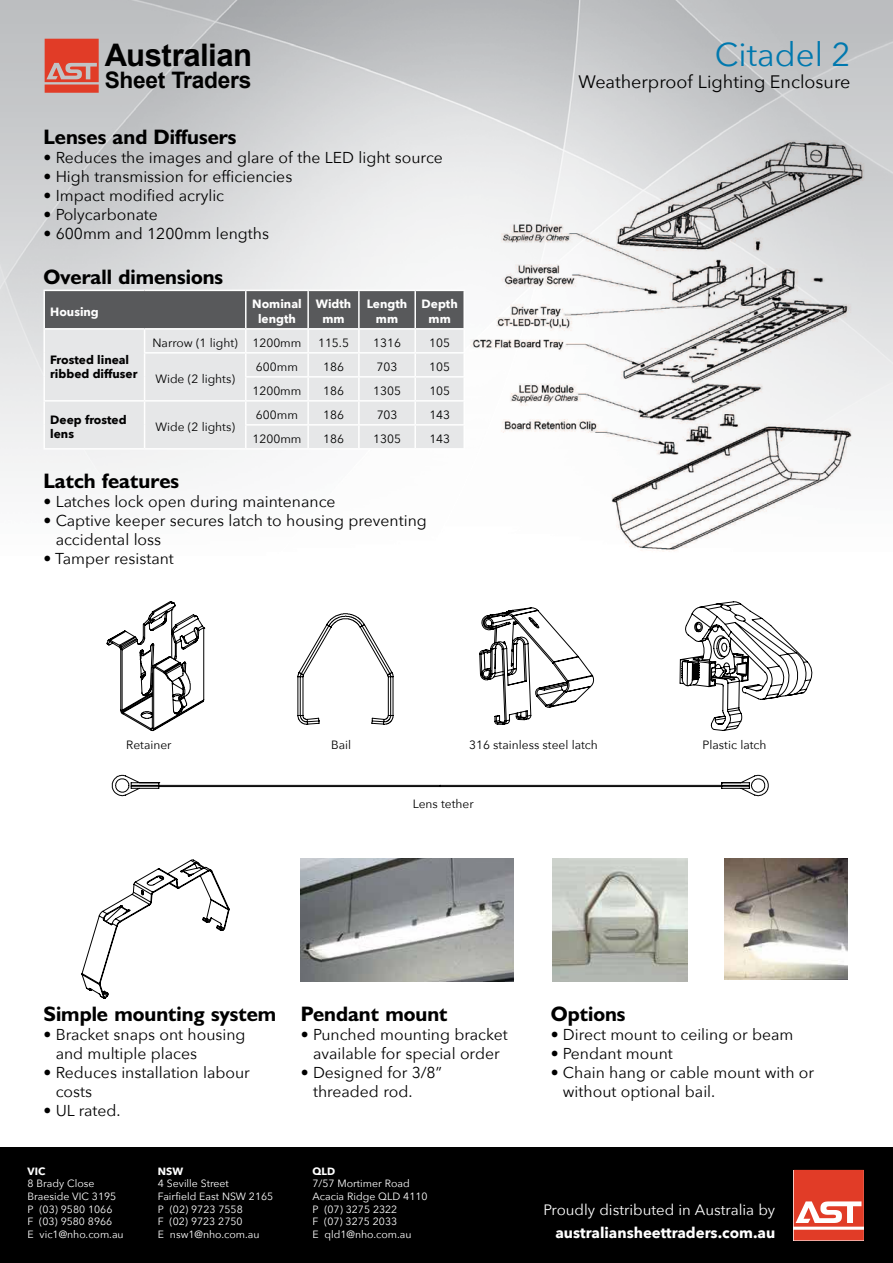
<style>
.page{position:relative;width:893px;height:1263px;background:#fff}
.page>*{position:absolute;margin:0;border:0;box-sizing:border-box;transform-origin:0 0}
.t1{font:33px "Avenir Next";color:#0078ae}
.t2{font:700 31.05px "Arial";letter-spacing:-.015em;color:#010101}
.t3{font:700 22.65px "Arial";letter-spacing:-.01em;color:#010101}
.t4{font:700 21px "Humanist 521 BT";color:#000}
.t5{font:18px "Avenir Next";color:#000}
.t6{font:15.75px/19px "Avenir Next";color:#000}
.t7{font:15px "Avenir Next";color:#fff}
.t8{font:700 15px "Avenir Next";color:#fff}
.t9{font:12px "Avenir Next";color:#000}
.t10{font:700 12px/14.4px "Avenir Next";color:#fff;text-align:center}
.t11{font:700 12px/14.4px "Avenir Next";color:#000}
.t12{font:10.5px/12.6px "Avenir Next";color:#fff}
.t13{font:700 10.5px "Avenir Next";color:#fff}
</style>
<div class="page">
<img style="left:0;top:0;width:893px;height:676px">
<div style="left:0;top:1147px;width:893px;height:116px;background:#000"></div>
<svg style="left:794px;top:1170px;width:70px;height:70px;background:#e76453"></svg>
<svg style="left:45px;top:39px;width:54px;height:54px;background:#da5848"></svg>
<svg style="left:81px;top:859px;width:149px;height:140px"></svg>
<img style="left:301px;top:859px;width:213px;height:122px">
<img style="left:724px;top:859px;width:123px;height:121px">
<img style="left:553px;top:859px;width:135px;height:122px">
<hr style="left:43px;top:290px;width:102px;height:1px;background:#fff">
<hr style="left:43px;top:291px;width:2px;height:37px;background:#fff">
<hr style="left:415px;top:290px;width:50px;height:1px;background:#fff">
<hr style="left:463px;top:291px;width:2px;height:37px;background:#fff">
<hr style="left:43px;top:328px;width:102px;height:2px;background:#fff">
<hr style="left:43px;top:330px;width:2px;height:23px;background:#fff">
<hr style="left:43px;top:353px;width:2px;height:24px;background:#fff">
<hr style="left:43px;top:377px;width:2px;height:23px;background:#fff">
<hr style="left:415px;top:328px;width:50px;height:2px;background:#fff">
<hr style="left:463px;top:330px;width:2px;height:22px;background:#fff">
<hr style="left:415px;top:352px;width:50px;height:2px;background:#fff">
<hr style="left:463px;top:354px;width:2px;height:22px;background:#fff">
<hr style="left:415px;top:376px;width:50px;height:2px;background:#fff">
<hr style="left:463px;top:378px;width:2px;height:22px;background:#fff">
<hr style="left:43px;top:400px;width:102px;height:2px;background:#fff">
<hr style="left:43px;top:402px;width:2px;height:23px;background:#fff">
<hr style="left:43px;top:425px;width:2px;height:23px;background:#fff">
<svg style="left:44px;top:290px;width:420px;height:158px;background:#c6c6c8"></svg>
<hr style="left:43px;top:448px;width:102px;height:2px;background:#fff">
<hr style="left:145px;top:448px;width:101px;height:2px;background:#fff">
<hr style="left:246px;top:400px;width:62px;height:2px;background:#fff">
<hr style="left:245px;top:402px;width:2px;height:22px;background:#fff">
<hr style="left:308px;top:400px;width:51px;height:2px;background:#fff">
<hr style="left:307px;top:402px;width:2px;height:22px;background:#fff">
<hr style="left:359px;top:400px;width:56px;height:2px;background:#fff">
<hr style="left:358px;top:402px;width:2px;height:22px;background:#fff">
<hr style="left:415px;top:400px;width:50px;height:2px;background:#fff">
<hr style="left:414px;top:402px;width:2px;height:22px;background:#fff">
<hr style="left:463px;top:402px;width:2px;height:22px;background:#fff">
<hr style="left:245px;top:424px;width:63px;height:2px;background:#fff">
<hr style="left:245px;top:426px;width:2px;height:22px;background:#fff">
<hr style="left:308px;top:424px;width:51px;height:2px;background:#fff">
<hr style="left:307px;top:426px;width:2px;height:22px;background:#fff">
<hr style="left:359px;top:424px;width:56px;height:2px;background:#fff">
<hr style="left:358px;top:426px;width:2px;height:22px;background:#fff">
<hr style="left:415px;top:424px;width:50px;height:2px;background:#fff">
<hr style="left:414px;top:426px;width:2px;height:22px;background:#fff">
<hr style="left:463px;top:426px;width:2px;height:22px;background:#fff">
<hr style="left:246px;top:448px;width:62px;height:2px;background:#fff">
<hr style="left:308px;top:448px;width:51px;height:2px;background:#fff">
<hr style="left:359px;top:448px;width:56px;height:2px;background:#fff">
<hr style="left:415px;top:448px;width:50px;height:2px;background:#fff">
<svg style="left:111px;top:775px;width:658px;height:21px"></svg>
<svg style="left:106px;top:601px;width:98px;height:130px"></svg>
<svg style="left:297px;top:613px;width:96px;height:112px"></svg>
<svg style="left:479px;top:607px;width:115px;height:118px"></svg>
<svg style="left:679px;top:601px;width:134px;height:130px"></svg>
<img style="left:469px;top:128px;width:406px;height:433px">
<h2 class="t2" style="left:105px;top:38px;width:149px">Australian</h2>
<h3 class="t3" style="left:105px;top:68px;width:148px">Sheet Traders</h3>
<h3 class="t4" style="left:43px;top:124px;width:195px">Lenses and Diffusers</h3>
<p class="t6" style="left:43px;top:149px;width:401px">• Reduces the images and glare of the LED light source</p>
<p class="t6" style="left:43px;top:168px;width:250px">• High transmission for efficiencies</p>
<p class="t6" style="left:43px;top:187px;width:182px">• Impact modified acrylic</p>
<p class="t6" style="left:43px;top:206px;width:116px">• Polycarbonate</p>
<p class="t6" style="left:43px;top:225px;width:227px">• 600mm and 1200mm lengths</p>
<h3 class="t4" style="left:43px;top:263px;width:181px">Overall dimensions</h3>
<p class="t10" style="left:50px;top:305px;width:50px">Housing</p>
<p class="t10" style="left:252px;top:297px;width:51px">Nominal length</p>
<p class="t10" style="left:316px;top:297px;width:37px">Width mm</p>
<p class="t10" style="left:367px;top:297px;width:42px">Length mm</p>
<p class="t10" style="left:422px;top:297px;width:38px">Depth mm</p>
<p class="t11" style="left:50px;top:353px;width:89px">Frosted lineal ribbed diffuser</p>
<p class="t9" style="left:152px;top:335px;width:151px">Narrow (1 light) 1200mm</p>
<p class="t9" style="left:318px;top:335px;width:32px">115.5</p>
<p class="t9" style="left:373px;top:335px;width:29px">1316</p>
<p class="t9" style="left:429px;top:335px;width:22px">105</p>
<p class="t9" style="left:155px;top:371px;width:81px">Wide (2 lights)</p>
<p class="t9" style="left:256px;top:359px;width:44px">600mm</p>
<p class="t9" style="left:323px;top:359px;width:22px">186</p>
<p class="t9" style="left:377px;top:359px;width:22px">703</p>
<p class="t9" style="left:429px;top:359px;width:22px">105</p>
<p class="t9" style="left:252px;top:383px;width:51px">1200mm</p>
<p class="t9" style="left:323px;top:383px;width:22px">186</p>
<p class="t9" style="left:373px;top:383px;width:29px">1305</p>
<p class="t9" style="left:429px;top:383px;width:22px">105</p>
<p class="t11" style="left:50px;top:413px;width:78px">Deep frosted lens</p>
<p class="t9" style="left:155px;top:419px;width:81px">Wide (2 lights)</p>
<p class="t9" style="left:256px;top:407px;width:44px">600mm</p>
<p class="t9" style="left:323px;top:407px;width:22px">186</p>
<p class="t9" style="left:377px;top:407px;width:22px">703</p>
<p class="t9" style="left:429px;top:407px;width:22px">143</p>
<p class="t9" style="left:252px;top:431px;width:51px">1200mm</p>
<p class="t9" style="left:323px;top:431px;width:22px">186</p>
<p class="t9" style="left:373px;top:431px;width:29px">1305</p>
<p class="t9" style="left:429px;top:431px;width:22px">143</p>
<h3 class="t4" style="left:43px;top:468px;width:137px">Latch features</h3>
<p class="t6" style="left:43px;top:492px;width:294px">• Latches lock open during maintenance</p>
<p class="t6" style="left:56px;top:511px;width:373px;text-indent:-12px">• Captive keeper secures latch to housing preventing accidental loss</p>
<p class="t6" style="left:43px;top:549px;width:132px">• Tamper resistant</p>
<h1 class="t1" style="left:715px;top:33px;width:137px">Citadel 2</h1>
<p class="t5" style="left:578px;top:70px;width:273px">Weatherproof Lighting Enclosure</p>
<p class="t9" style="left:126px;top:737px;width:47px">Retainer</p>
<p class="t9" style="left:331px;top:737px;width:22px">Bail</p>
<p class="t9" style="left:469px;top:737px;width:130px">316 stainless steel latch</p>
<p class="t9" style="left:702px;top:737px;width:65px">Plastic latch</p>
<p class="t9" style="left:413px;top:796px;width:63px">Lens tether</p>
<h3 class="t4" style="left:43px;top:1001px;width:234px">Simple mounting system</h3>
<p class="t6" style="left:56px;top:1026px;width:191px;text-indent:-12px">• Bracket snaps ont housing and multiple places</p>
<p class="t6" style="left:56px;top:1064px;width:196px;text-indent:-12px">• Reduces installation labour costs</p>
<p class="t6" style="left:43px;top:1102px;width:79px">• UL rated.</p>
<p class="t13" style="left:28px;top:1164px;width:19px">VIC</p>
<p class="t12" style="left:28px;top:1178px;width:98px">8 Brady Close<br>Braeside VIC 3195<br>P (03) 9580 1066<br>F (03) 9580 8966<br>E vic1@nho.com.au</p>
<p class="t13" style="left:158px;top:1164px;width:27px">NSW</p>
<p class="t12" style="left:158px;top:1178px;width:117px">4 Seville Street<br>Fairfield East NSW 2165<br>P (02) 9723 7558<br>F (02) 9723 2750<br>E nsw1@nho.com.au</p>
<h3 class="t4" style="left:301px;top:1001px;width:148px">Pendant mount</h3>
<p class="t6" style="left:301px;top:1026px;width:209px;text-align:center">• Punched mounting bracket available for special order</p>
<p class="t6" style="left:313px;top:1064px;width:130px;text-indent:-12px">• Designed for 3/8” threaded rod.</p>
<p class="t13" style="left:313px;top:1164px;width:24px">QLD</p>
<p class="t12" style="left:313px;top:1178px;width:117px">7/57 Mortimer Road<br>Acacia Ridge QLD 4110<br>P (07) 3275 2322<br>F (07) 3275 2033<br>E qld1@nho.com.au</p>
<h3 class="t4" style="left:551px;top:1001px;width:76px">Options</h3>
<p class="t6" style="left:551px;top:1026px;width:244px">• Direct mount to ceiling or beam</p>
<p class="t6" style="left:551px;top:1045px;width:124px">• Pendant mount</p>
<p class="t6" style="left:563px;top:1064px;width:253px;text-indent:-12px">• Chain hang or cable mount with or without optional bail.</p>
<p class="t7" style="left:544px;top:1200px;width:233px">Proudly distributed in Australia by</p>
<p class="t8" style="left:555px;top:1223px;width:221px">australiansheettraders.com.au</p>
</div>
